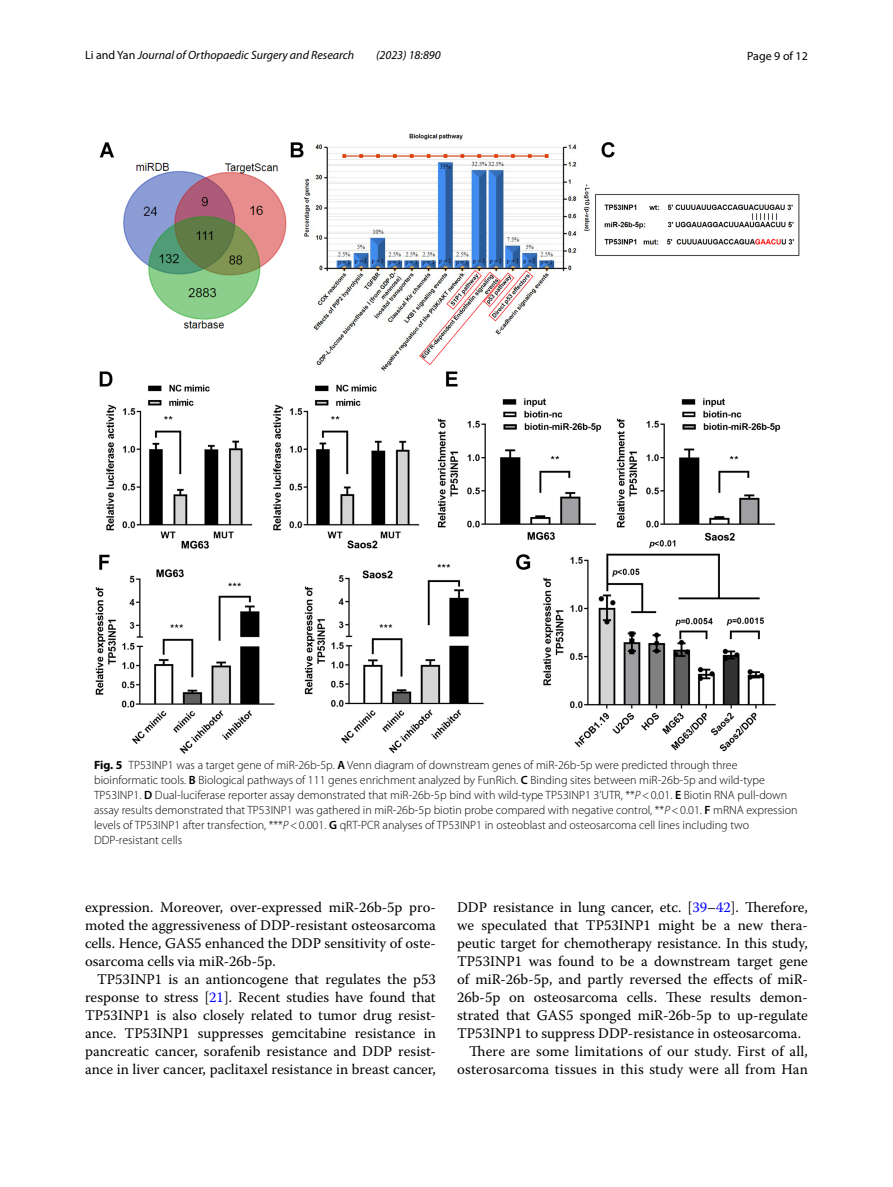
<style>
.page{position:relative;width:893px;height:1187px;background:#fff}
.page>*{position:absolute;margin:0;border:0;box-sizing:border-box;transform-origin:0 0}
.t1{font:14.7px/18px "Warnock Pro";color:#000;text-align:justify}
.t2{font:300 12px/15px "Myriad Pro";color:#000}
.t3{font:italic 12px "Myriad Pro";color:#000}
.t4{font:12px "Myriad Pro";color:#000}
.s1{font-style:normal}
.s2{font-weight:700}
.s3{font-weight:600}
.s4{font-style:italic}
.s5{color:#00f}
</style>
<div class="page">
<img style="left:95px;top:133px;width:704px;height:621px">
<p class="t3" style="left:85px;top:48px;width:271px"><span class="s1">Li and Yan</span> Journal of Orthopaedic Surgery and Research</p>
<p class="t3" style="left:376px;top:48px;width:66px">(2023) 18:890</p>
<p class="t4" style="left:747px;top:48px;width:62px">Page 9 of 12</p>
<p class="t2" style="left:94px;top:758px;width:705px"><span class="s2">Fig. 5</span> TP53INP1 was a target gene of miR-26b-5p. <span class="s3">A</span> Venn diagram of downstream genes of miR-26b-5p were predicted through three bioinformatic tools. <span class="s3">B</span> Biological pathways of 111 genes enrichment analyzed by FunRich. <span class="s3">C</span> Binding sites between miR-26b-5p and wild-type TP53INP1. <span class="s3">D</span> Dual-luciferase reporter assay demonstrated that miR-26b-5p bind with wild-type TP53INP1 3’UTR, **<span class="s4">P</span>&lt;0.01. <span class="s3">E</span> Biotin RNA pull-down assay results demonstrated that TP53INP1 was gathered in miR-26b-5p biotin probe compared with negative control, **<span class="s4">P</span>&lt;0.01. <span class="s3">F</span> mRNA expression levels of TP53INP1 after transfection, ***<span class="s4">P</span>&lt;0.001. <span class="s3">G</span> qRT-PCR analyses of TP53INP1 in osteoblast and osteosarcoma cell lines including two DDP-resistant cells</p>
<p class="t1" style="left:85px;top:897px;width:352px">expression. Moreover, over-expressed miR-26b-5p pro&shy;moted the aggressiveness of DDP-resistant osteosarcoma cells. Hence, GAS5 enhanced the DDP sensitivity of oste&shy;osarcoma cells via miR-26b-5p.</p>
<p class="t1" style="left:85px;top:969px;width:352px;text-indent:12px">TP53INP1 is an antioncogene that regulates the p53 response to stress [<span class="s5">21</span>]. Recent studies have found that TP53INP1 is also closely related to tumor drug resist&shy;ance. TP53INP1 suppresses gemcitabine resistance in pancreatic cancer, sorafenib resistance and DDP resist&shy;ance in liver cancer, paclitaxel resistance in breast cancer,</p>
<p class="t1" style="left:457px;top:897px;width:352px">DDP resistance in lung cancer, etc. [<span class="s5">39</span>–<span class="s5">42</span>]. Therefore,</p>
<p class="t1" style="left:457px;top:915px;width:352px">we speculated that TP53INP1 might be a new thera-</p>
<p class="t1" style="left:457px;top:933px;width:352px">peutic target for chemotherapy resistance. In this study,</p>
<p class="t1" style="left:457px;top:951px;width:352px">TP53INP1 was found to be a downstream target gene</p>
<p class="t1" style="left:457px;top:969px;width:352px">of miR-26b-5p, and partly reversed the effects of miR-</p>
<p class="t1" style="left:457px;top:987px;width:352px">26b-5p on osteosarcoma cells. These results demon-</p>
<p class="t1" style="left:457px;top:1005px;width:352px">strated that GAS5 sponged miR-26b-5p to up-regulate</p>
<p class="t1" style="left:457px;top:1023px;width:346px">TP53INP1 to suppress DDP-resistance in osteosarcoma.</p>
<p class="t1" style="left:469px;top:1041px;width:340px">There are some limitations of our study. First of all,</p>
<p class="t1" style="left:457px;top:1059px;width:352px">osterosarcoma tissues in this study were all from Han</p>
</div>
